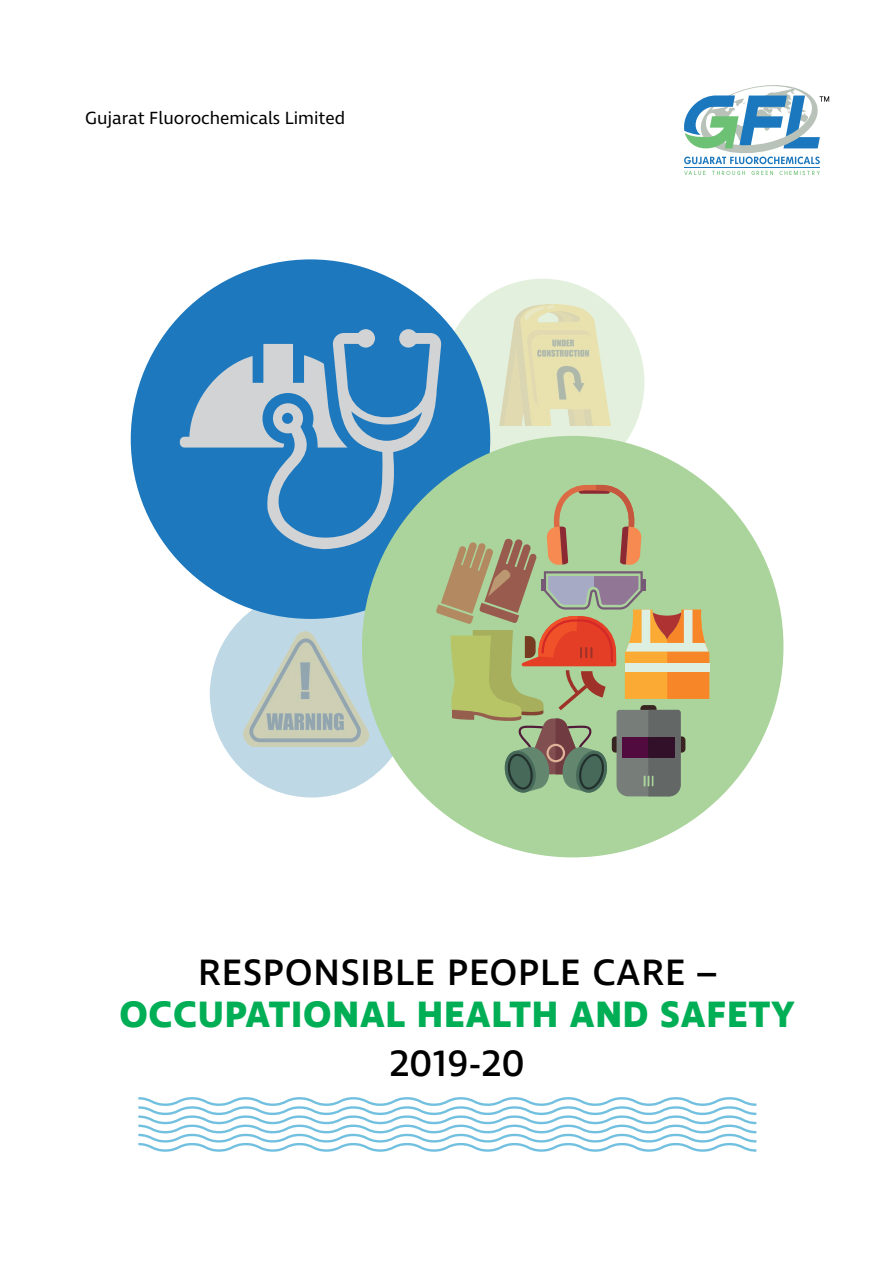
<style>
.page{position:relative;width:893px;height:1263px;background:#fff}
.page>*{position:absolute;margin:0;border:0;box-sizing:border-box;transform-origin:0 0}
.t1{font:500 37.5px "Ingra";letter-spacing:.02em;color:#000}
.t2{font:700 37.5px "Ingra";letter-spacing:.02em;color:#00ae56}
.t3{font:18px "Ingra";color:#000}
</style>
<div class="page">
<svg style="left:684px;top:171px;width:136px;height:4px"></svg>
<hr style="left:684px;top:167px;width:136px;height:1px;background:#1c78be">
<svg style="left:684px;top:85px;width:145px;height:79px"></svg>
<svg style="left:138px;top:1097px;width:619px;height:55px"></svg>
<div style="left:441px;top:279px;width:203px;height:207px;background:#e3f0dd;border-radius:50%"></div>
<img style="left:513px;top:304px;width:98px;height:25px">
<div style="left:131px;top:259px;width:359px;height:360px;background:#1d78be;border-radius:50%"></div>
<div style="left:362px;top:436px;width:421px;height:421px;background:#aad49b;border-radius:50%"></div>
<svg style="left:180px;top:329px;width:529px;height:467px"></svg>
<div style="left:622px;top:738px;width:53px;height:20px;background:#520b3f"></div>
<div style="left:648px;top:738px;width:27px;height:20px;background:#321029"></div>
<p class="t3" style="left:85px;top:107px;width:262px">Gujarat Fluorochemicals Limited</p>
<p class="t1" style="left:198px;top:949px;width:520px">RESPONSIBLE PEOPLE CARE –</p>
<p class="t2" style="left:119px;top:991px;width:677px">OCCUPATIONAL HEALTH AND SAFETY</p>
<p class="t1" style="left:390px;top:1040px;width:136px">2019-20</p>
</div>
